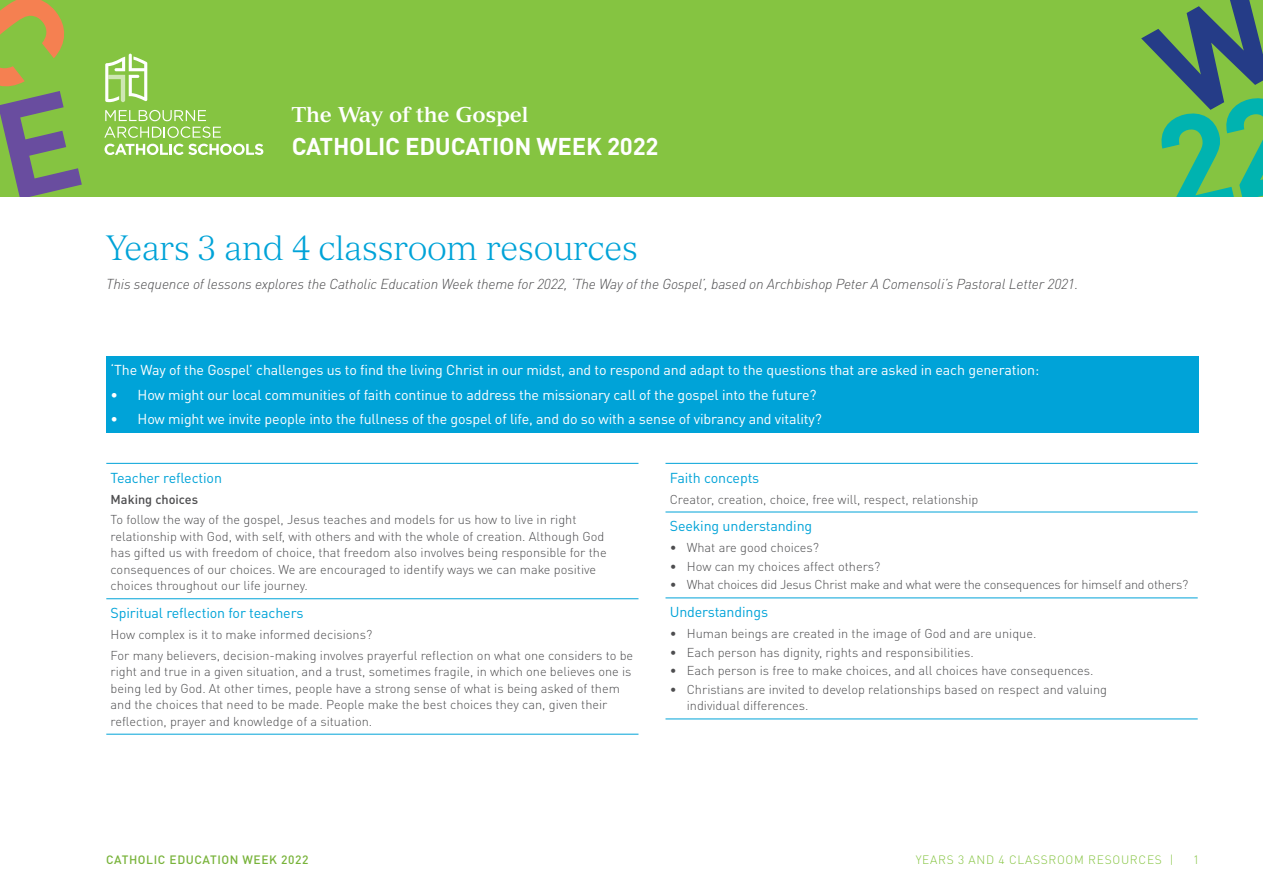
<style>
.page{position:relative;width:1263px;height:893px;background:#fff}
.page>*{position:absolute;margin:0;border:0;box-sizing:border-box;transform-origin:0 0}
.Section_heading{font:300 34.5px "Versailles";letter-spacing:-.01em;color:#00a3d8}
.t1{font:700 24px "DINOT";letter-spacing:-.01em;color:#fff}
.t2{font:700 21px "Versailles";letter-spacing:-.01em;color:#fff}
.Heading_4{font:14.25px "DINOT";letter-spacing:-.01em;color:#fff}
.Body{font:italic 300 14.25px "DINOT";letter-spacing:-.01em;color:#4d4d4f}
.Heading_4-2{font:14.25px "DINOT";letter-spacing:-.01em;color:#00a3d8}
.Table_text{font:300 12.75px/16.5px "DINOT";color:#4d4d4f}
.Table_text-2{font:300 12.75px "DINOT";letter-spacing:-.02em;color:#4d4d4f}
.Table_text-3{font:500 12.75px "DINOT";color:#4d4d4f}
.t3{font:300 12px "DINOT";letter-spacing:.06em;color:#85c441}
.t4{font:500 12px "DINOT";letter-spacing:.05em;color:#78b33a}
</style>
<div class="page">
<div style="left:0;top:0;width:1263px;height:197px;background:#85c441"></div>
<svg style="left:104px;top:110px;width:117px;height:28px"></svg>
<svg style="left:105px;top:144px;width:158px;height:11px"></svg>
<svg style="left:105px;top:54px;width:42px;height:48px"></svg>
<svg style="left:0;top:0;width:82px;height:197px"></svg>
<svg style="left:1141px;top:0;width:122px;height:197px"></svg>
<hr style="left:106px;top:463px;width:532px;height:1px;background:#00a3d8">
<hr style="left:106px;top:598px;width:532px;height:1px;background:#00a3d8">
<hr style="left:106px;top:734px;width:532px;height:1px;background:#00a3d8">
<hr style="left:665px;top:463px;width:533px;height:1px;background:#00a3d8">
<hr style="left:665px;top:512px;width:533px;height:1px;background:#00a3d8">
<hr style="left:665px;top:598px;width:533px;height:1px;background:#00a3d8">
<hr style="left:665px;top:719px;width:533px;height:1px;background:#00a3d8">
<div style="left:106px;top:356px;width:1093px;height:76px;background:#00a3d8"></div>
<h3 class="t2" style="left:292px;top:102px;width:238px">The Way of the Gospel</h3>
<h2 class="t1" style="left:292px;top:130px;width:368px">CATHOLIC EDUCATION WEEK 2022</h2>
<p class="Section_heading" style="left:106px;top:227px;width:533px">Years 3 and 4 classroom resources</p>
<p class="Body" style="left:106px;top:275px;width:973px">This sequence of lessons explores the Catholic Education Week theme for 2022, ‘The Way of the Gospel’, based on Archbishop Peter A Comensoli’s Pastoral Letter 2021.</p>
<p class="Heading_4" style="left:111px;top:361px;width:930px">‘The Way of the Gospel’ challenges us to find the living Christ in our midst, and to respond and adapt to the questions that are asked in each generation:</p>
<p class="Heading_4" style="left:111px;top:385px;width:707px">• How might our local communities of faith continue to address the missionary call of the gospel into the future?</p>
<p class="Heading_4" style="left:111px;top:410px;width:713px">• How might we invite people into the fullness of the gospel of life, and do so with a sense of vibrancy and vitality?</p>
<p class="Heading_4-2" style="left:111px;top:469px;width:113px">Teacher reflection</p>
<p class="Table_text-3" style="left:111px;top:491px;width:89px">Making choices</p>
<p class="Table_text" style="left:111px;top:511px;width:498px">To follow the way of the gospel, Jesus teaches and models for us how to live in right relationship with God, with self, with others and with the whole of creation. Although God has gifted us with freedom of choice, that freedom also involves being responsible for the consequences of our choices. We are encouraged to identify ways we can make positive choices throughout our life journey.</p>
<p class="Heading_4-2" style="left:111px;top:604px;width:194px">Spiritual reflection for teachers</p>
<p class="Table_text" style="left:111px;top:626px;width:263px">How complex is it to make informed decisions?</p>
<p class="Table_text" style="left:111px;top:647px;width:524px">For many believers, decision-making involves prayerful reflection on what one considers to be right and true in a given situation, and a trust, sometimes fragile, in which one believes one is being led by God. At other times, people have a strong sense of what is being asked of them and the choices that need to be made. People make the best choices they can, given their reflection, prayer and knowledge of a situation.</p>
<p class="Heading_4-2" style="left:670px;top:469px;width:91px">Faith concepts</p>
<p class="Table_text" style="left:670px;top:490px;width:310px">Creator, creation, choice, free will, respect, relationship</p>
<p class="Heading_4-2" style="left:670px;top:517px;width:144px">Seeking understanding</p>
<p class="Table_text" style="left:670px;top:539px;width:151px">• What are good choices?</p>
<p class="Table_text" style="left:670px;top:558px;width:212px">• How can my choices affect others?</p>
<p class="Table_text-2" style="left:670px;top:577px;width:520px">• What choices did Jesus Christ make and what were the consequences for himself and others?</p>
<p class="Heading_4-2" style="left:670px;top:603px;width:100px">Understandings</p>
<p class="Table_text" style="left:670px;top:625px;width:368px">• Human beings are created in the image of God and are unique.</p>
<p class="Table_text" style="left:670px;top:644px;width:306px">• Each person has dignity, rights and responsibilities.</p>
<p class="Table_text" style="left:670px;top:662px;width:425px">• Each person is free to make choices, and all choices have consequences.</p>
<p class="Table_text" style="left:687px;top:681px;width:422px;text-indent:-17px">• Christians are invited to develop relationships based on respect and valuing individual differences.</p>
<p class="t4" style="left:106px;top:852px;width:204px">CATHOLIC EDUCATION WEEK 2022</p>
<p class="t3" style="left:916px;top:852px;width:260px">YEARS 3 AND 4 CLASSROOM RESOURCES |</p>
<p class="t3" style="left:1193px;top:852px;width:8px">1</p>
</div>
